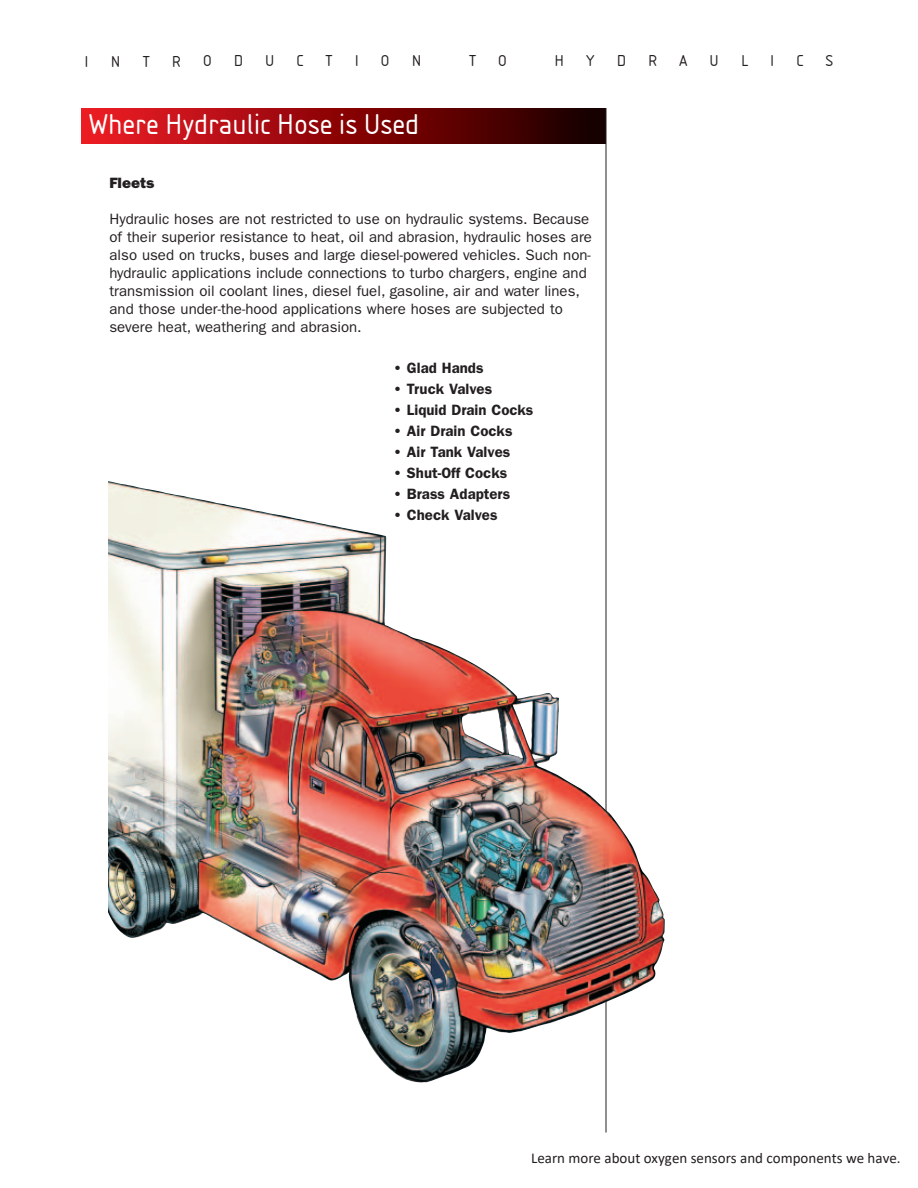
<style>
.page{position:relative;width:918px;height:1188px;background:#fff}
.page>*{position:absolute;margin:0;border:0;box-sizing:border-box;transform-origin:0 0}
.t1{font:30px "Isonorm D";color:#fff}
.t2{font:16.5px "Isonorm D";color:#231f20}
.t3{font:15px/18px "Franklin Gothic";color:#231f20}
.t4{font:600 15px "Franklin Gothic";color:#231f20}
.t5{font:15px "Calibri";color:#221e1f}
.t6{font:800 15px "Franklin Gothic";color:#231f20}
</style>
<div class="page">
<img style="left:81px;top:108px;width:525px;height:35px">
<hr style="left:606px;top:108px;width:1px;height:1024px;background:#231f20">
<img style="left:108px;top:481px;width:557px;height:602px">
<div style="left:392px;top:361px;width:169px;height:172px;background:#fff"></div>
<p class="t2" style="left:85px;top:52px;width:6px">I</p>
<p class="t2" style="left:111px;top:52px;width:11px">N</p>
<p class="t2" style="left:143px;top:52px;width:9px">T</p>
<p class="t2" style="left:172px;top:52px;width:10px">R</p>
<p class="t2" style="left:203px;top:52px;width:10px">O</p>
<p class="t2" style="left:234px;top:52px;width:11px">D</p>
<p class="t2" style="left:265px;top:52px;width:11px">U</p>
<p class="t2" style="left:297px;top:52px;width:8px">C</p>
<p class="t2" style="left:326px;top:52px;width:9px">T</p>
<p class="t2" style="left:355px;top:52px;width:6px">I</p>
<p class="t2" style="left:381px;top:52px;width:10px">O</p>
<p class="t2" style="left:412px;top:52px;width:11px">N</p>
<p class="t2" style="left:469px;top:52px;width:9px">T</p>
<p class="t2" style="left:498px;top:52px;width:10px">O</p>
<p class="t2" style="left:554px;top:52px;width:11px">H</p>
<p class="t2" style="left:586px;top:52px;width:10px">Y</p>
<p class="t2" style="left:617px;top:52px;width:11px">D</p>
<p class="t2" style="left:648px;top:52px;width:10px">R</p>
<p class="t2" style="left:679px;top:52px;width:10px">A</p>
<p class="t2" style="left:710px;top:52px;width:11px">U</p>
<p class="t2" style="left:741px;top:52px;width:9px">L</p>
<p class="t2" style="left:770px;top:52px;width:6px">I</p>
<p class="t2" style="left:797px;top:52px;width:8px">C</p>
<p class="t2" style="left:826px;top:52px;width:9px">S</p>
<h1 class="t1" style="left:89px;top:108px;width:332px">Where Hydraulic Hose is Used</h1>
<p class="t6" style="left:110px;top:177px;width:46px">Fleets</p>
<p class="t3" style="left:110px;top:211px;width:484px">Hydraulic hoses are not restricted to use on hydraulic systems. Because of their superior resistance to heat, oil and abrasion, hydraulic hoses are also used on trucks, buses and large diesel-powered vehicles. Such non&shy;hydraulic applications include connections to turbo chargers, engine and transmission oil coolant lines, diesel fuel, gasoline, air and water lines, and those under-the-hood applications where hoses are subjected to severe heat, weathering and abrasion.</p>
<p class="t4" style="left:393px;top:363px;width:92px">• Glad Hands</p>
<p class="t4" style="left:393px;top:384px;width:101px">• Truck Valves</p>
<p class="t4" style="left:393px;top:405px;width:142px">• Liquid Drain Cocks</p>
<p class="t4" style="left:393px;top:426px;width:121px">• Air Drain Cocks</p>
<p class="t4" style="left:393px;top:447px;width:119px">• Air Tank Valves</p>
<p class="t4" style="left:393px;top:468px;width:116px">• Shut-Off Cocks</p>
<p class="t4" style="left:393px;top:489px;width:119px">• Brass Adapters</p>
<p class="t4" style="left:393px;top:510px;width:106px">• Check Valves</p>
<p class="t5" style="left:531px;top:1148px;width:371px">Learn more about oxygen sensors and components we have.</p>
</div>
